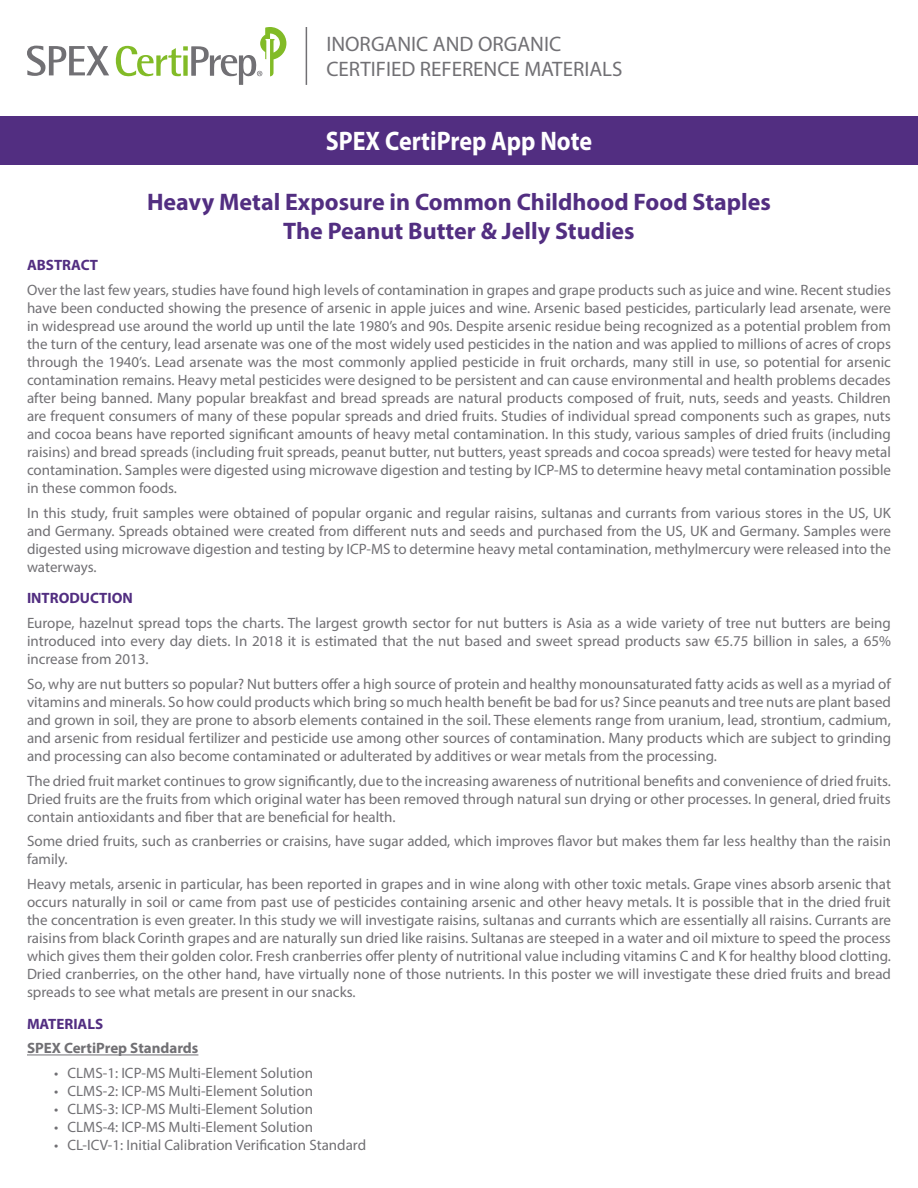
<style>
.page{position:relative;width:918px;height:1188px;background:#fff}
.page>*{position:absolute;margin:0;border:0;box-sizing:border-box;transform-origin:0 0}
.t1{font:700 26.85px "Myriad Pro";color:#fff;scale:.89 1}
.t2{font:700 24px "Myriad Pro";color:#522e81}
.t3{font:21px "Myriad Pro";color:#717074}
.t4{font:15px/18px "Myriad Pro";color:#717074;text-align:justify}
.t5{font:700 15px "Myriad Pro";color:#522e81}
.t6{font:700 15px "Myriad Pro";color:#717074}
</style>
<div class="page">
<hr style="left:27px;top:1055px;width:171px;height:1px;background:#717074">
<div style="left:0;top:117px;width:918px;height:48px;background:#522e81"></div>
<svg style="left:27px;top:46px;width:82px;height:30px"></svg>
<svg style="left:115px;top:27px;width:171px;height:58px"></svg>
<hr style="left:306px;top:27px;width:1px;height:58px;background:#717074">
<p class="t3" style="left:326px;top:31px;width:236px">INORGANIC AND ORGANIC</p>
<p class="t3" style="left:326px;top:56px;width:298px">CERTIFIED REFERENCE MATERIALS</p>
<p class="t1" style="left:326px;top:123px;width:301px">SPEX CertiPrep App Note</p>
<p class="t2" style="left:147px;top:187px;width:625px">Heavy Metal Exposure in Common Childhood Food Staples</p>
<p class="t2" style="left:283px;top:215px;width:353px">The Peanut Butter &amp; Jelly Studies</p>
<p class="t5" style="left:27px;top:256px;width:73px">ABSTRACT</p>
<p class="t4" style="left:27px;top:281px;width:866px">Over the last few years, studies have found high levels of contamination in grapes and grape products such as juice and wine. Recent studies have been conducted showing the presence of arsenic in apple juices and wine. Arsenic based pesticides, particularly lead arsenate, were in widespread use around the world up until the late 1980’s and 90s. Despite arsenic residue being recognized as a potential problem from the turn of the century, lead arsenate was one of the most widely used pesticides in the nation and was applied to millions of acres of crops through the 1940’s. Lead arsenate was the most commonly applied pesticide in fruit orchards, many still in use, so potential for arsenic contamination remains. Heavy metal pesticides were designed to be persistent and can cause environmental and health problems decades after being banned. Many popular breakfast and bread spreads are natural products composed of fruit, nuts, seeds and yeasts. Children are frequent consumers of many of these popular spreads and dried fruits. Studies of individual spread components such as grapes, nuts and cocoa beans have reported significant amounts of heavy metal contamination. In this study, various samples of dried fruits (including raisins) and bread spreads (including fruit spreads, peanut butter, nut butters, yeast spreads and cocoa spreads) were tested for heavy metal contamination. Samples were digested using microwave digestion and testing by ICP-MS to determine heavy metal contamination possible in these common foods.</p>
<p class="t4" style="left:27px;top:504px;width:866px">In this study, fruit samples were obtained of popular organic and regular raisins, sultanas and currants from various stores in the US, UK and Germany. Spreads obtained were created from different nuts and seeds and purchased from the US, UK and Germany. Samples were digested using microwave digestion and testing by ICP-MS to determine heavy metal contamination, methylmercury were released into the waterways.</p>
<p class="t5" style="left:27px;top:589px;width:107px">INTRODUCTION</p>
<p class="t4" style="left:27px;top:614px;width:866px">Europe, hazelnut spread tops the charts. The largest growth sector for nut butters is Asia as a wide variety of tree nut butters are being introduced into every day diets. In 2018 it is estimated that the nut based and sweet spread products saw €5.75 billion in sales, a 65% increase from 2013.</p>
<p class="t4" style="left:27px;top:675px;width:866px">So, why are nut butters so popular? Nut butters offer a high source of protein and healthy monounsaturated fatty acids as well as a myriad of vitamins and minerals. So how could products which bring so much health benefit be bad for us? Since peanuts and tree nuts are plant based and grown in soil, they are prone to absorb elements contained in the soil. These elements range from uranium, lead, strontium, cadmium, and arsenic from residual fertilizer and pesticide use among other sources of contamination. Many products which are subject to grinding and processing can also become contaminated or adulterated by additives or wear metals from the processing.</p>
<p class="t4" style="left:27px;top:771px;width:866px">The dried fruit market continues to grow significantly, due to the increasing awareness of nutritional benefits and convenience of dried fruits.<br>Dried fruits are the fruits from which original water has been removed through natural sun drying or other processes. In general, dried fruits contain antioxidants and fiber that are beneficial for health.</p>
<p class="t4" style="left:27px;top:832px;width:865px">Some dried fruits, such as cranberries or craisins, have sugar added, which improves flavor but makes them far less healthy than the raisin family.</p>
<p class="t4" style="left:27px;top:875px;width:866px">Heavy metals, arsenic in particular, has been reported in grapes and in wine along with other toxic metals. Grape vines absorb arsenic that occurs naturally in soil or came from past use of pesticides containing arsenic and other heavy metals. It is possible that in the dried fruit the concentration is even greater. In this study we will investigate raisins, sultanas and currants which are essentially all raisins. Currants are raisins from black Corinth grapes and are naturally sun dried like raisins. Sultanas are steeped in a water and oil mixture to speed the process which gives them their golden color. Fresh cranberries offer plenty of nutritional value including vitamins C and K for healthy blood clotting.<br>Dried cranberries, on the other hand, have virtually none of those nutrients. In this poster we will investigate these dried fruits and bread spreads to see what metals are present in our snacks.</p>
<p class="t5" style="left:27px;top:1014px;width:78px">MATERIALS</p>
<p class="t6" style="left:27px;top:1039px;width:173px">SPEX CertiPrep Standards</p>
<p class="t4" style="left:54px;top:1064px;width:261px">• CLMS-1: ICP-MS Multi-Element Solution</p>
<p class="t4" style="left:54px;top:1082px;width:261px">• CLMS-2: ICP-MS Multi-Element Solution</p>
<p class="t4" style="left:54px;top:1100px;width:261px">• CLMS-3: ICP-MS Multi-Element Solution</p>
<p class="t4" style="left:54px;top:1118px;width:261px">• CLMS-4: ICP-MS Multi-Element Solution</p>
<p class="t4" style="left:54px;top:1136px;width:314px">• CL-ICV-1: Initial Calibration Verification Standard</p>
</div>
